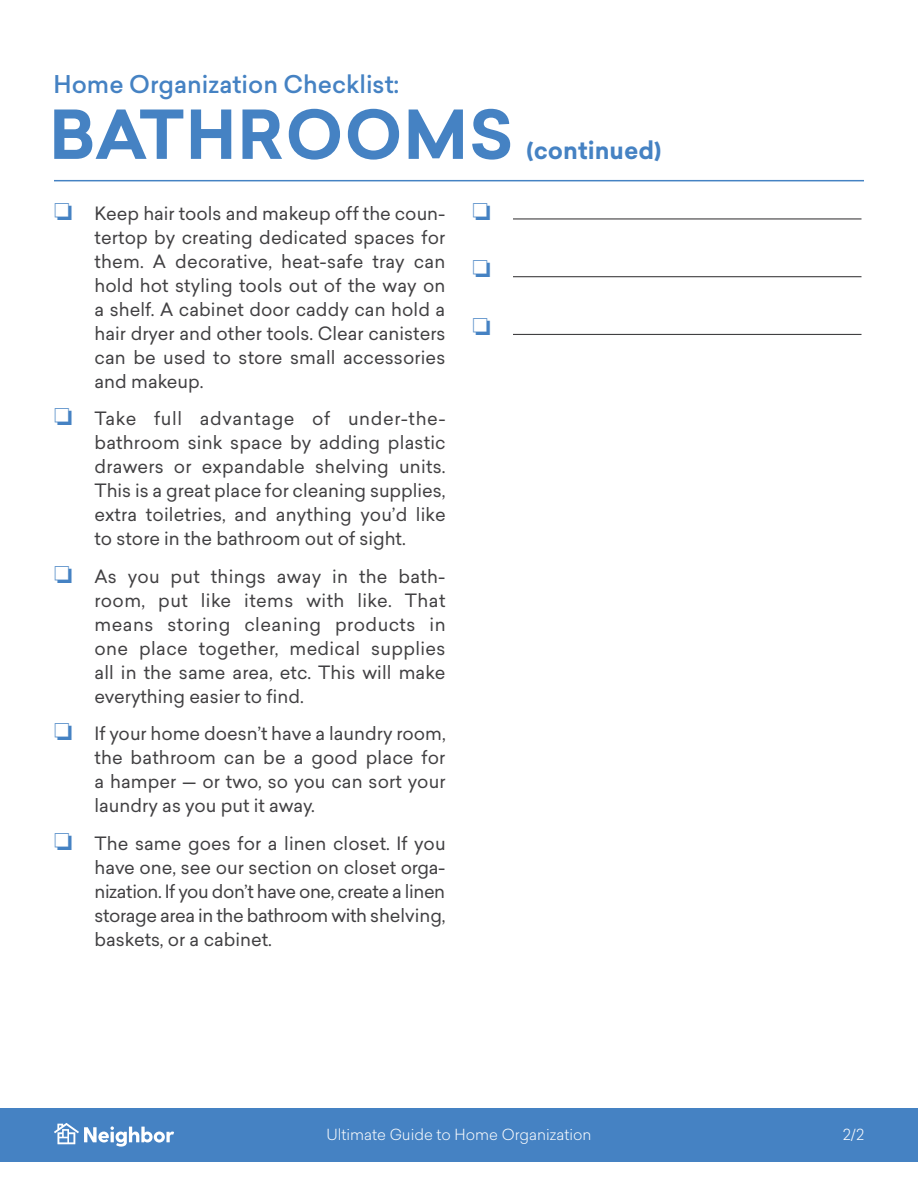
<style>
.page{position:relative;width:918px;height:1188px;background:#fff}
.page>*{position:absolute;margin:0;border:0;box-sizing:border-box;transform-origin:0 0}
.t1{font:700 66px "Sailec";letter-spacing:.02em;color:#4582c3}
.t2{font:500 24px "Sailec";color:#4582c3}
.t3{font:700 24px "Sailec";color:#4582c3}
.t4{font:18px/24px "Sailec";color:#414042;text-align:justify}
.t5{font:300 15px "Sailec";color:#fff}
.s1{color:#4582c3}
</style>
<div class="page">
<div style="left:0;top:1108px;width:918px;height:54px;background:#4582c3"></div>
<svg style="left:54px;top:1123px;width:120px;height:24px"></svg>
<hr style="left:54px;top:180px;width:810px;height:1px;background:#4582c3">
<hr style="left:513px;top:218px;width:349px;height:2px;background:#414042">
<hr style="left:513px;top:276px;width:349px;height:1px;background:#414042">
<hr style="left:513px;top:334px;width:349px;height:1px;background:#414042">
<p class="t2" style="left:54px;top:67px;width:347px">Home Organization Checklist:</p>
<p class="t1" style="left:49px;top:88px;width:465px">BATHROOMS</p>
<p class="t4" style="left:94px;top:201px;width:353px;text-indent:-40px"><span class="s1">❏</span> Keep hair tools and makeup off the coun&shy;tertop by creating dedicated spaces for them. A decorative, heat-safe tray can hold hot styling tools out of the way on a shelf. A cabinet door caddy can hold a hair dryer and other tools. Clear canisters can be used to store small accessories and makeup.</p>
<p class="t4" style="left:94px;top:406px;width:353px;text-indent:-40px"><span class="s1">❏</span> Take full advantage of under-the&shy;bathroom sink space by adding plastic drawers or expandable shelving units.<br>This is a great place for cleaning supplies, extra toiletries, and anything you’d like to store in the bathroom out of sight.</p>
<p class="t4" style="left:94px;top:564px;width:353px;text-indent:-40px"><span class="s1">❏</span> As you put things away in the bath&shy;room, put like items with like. That means storing cleaning products in one place together, medical supplies all in the same area, etc. This will make everything easier to find.</p>
<p class="t4" style="left:94px;top:721px;width:353px;text-indent:-40px"><span class="s1">❏</span> If your home doesn’t have a laundry room, the bathroom can be a good place for a hamper — or two, so you can sort your laundry as you put it away.</p>
<p class="t4" style="left:94px;top:831px;width:353px;text-indent:-40px"><span class="s1">❏</span> The same goes for a linen closet. If you have one, see our section on closet orga&shy;nization. If you don’t have one, create a linen storage area in the bathroom with shelving, baskets, or a cabinet.</p>
<p class="t3" style="left:527px;top:133px;width:136px">(continued)</p>
<p class="t5" style="left:326px;top:1125px;width:267px">Ultimate Guide to Home Organization</p>
<p class="t5" style="left:843px;top:1125px;width:23px">2/2</p>
</div>
